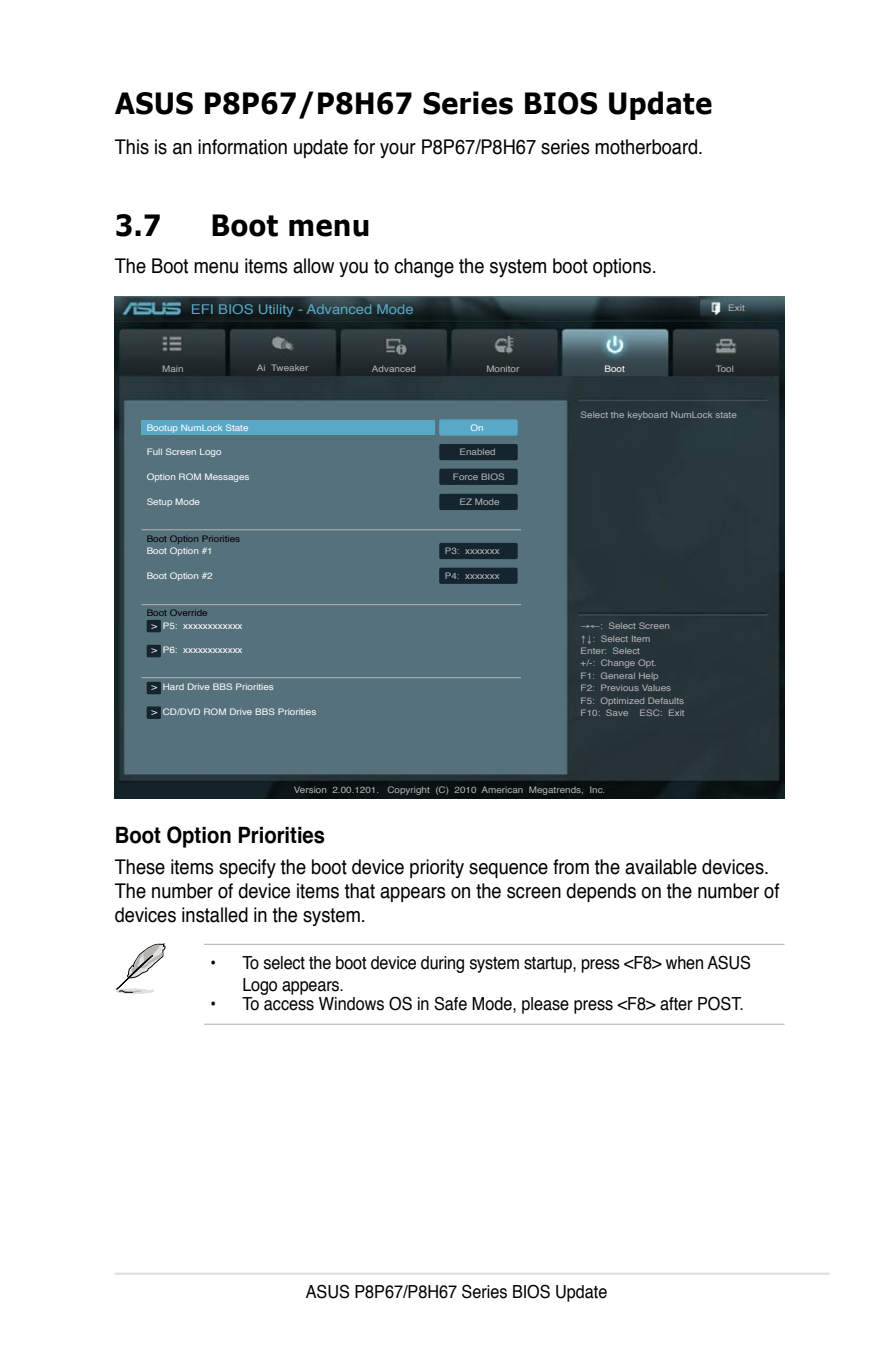
<style>
.page{position:relative;width:893px;height:1346px;background:#fff}
.page>*{position:absolute;margin:0;border:0;box-sizing:border-box;transform-origin:0 0}
.t1{font:700 29.25px "Verdana";color:#000;scale:.9 1}
.t2{font:700 22.5px "Helvetica";color:#000;scale:.9 1}
.t3{font:20.25px/24.3px "Helvetica";color:#000;scale:.9 1}
.t4{font:18px/21.6px "Helvetica";color:#000;scale:.9 1}
.t5{font:13.5px "Helvetica";color:#5aa8c7;scale:1.1 1}
.t6{font:9px/12.4px "Helvetica";color:#b5b5b6;scale:1.1 1}
.t7{font:9px "Helvetica";color:#fff;scale:1.1 1}
.t8{font:9px "Helvetica";color:#000;scale:1.1 1}
</style>
<div class="page">
<hr style="left:115px;top:1272px;width:714px;height:3px;background:#e1e0df">
<img style="left:115px;top:296px;width:669px;height:503px">
<div style="left:141px;top:420px;width:293px;height:14px;background:#5aa8c7"></div>
<div style="left:439px;top:444px;width:79px;height:16px;background:#152530;border-radius:2px"></div>
<div style="left:439px;top:494px;width:79px;height:16px;background:#152530;border-radius:2px"></div>
<div style="left:439px;top:469px;width:79px;height:16px;background:#152530;border-radius:2px"></div>
<div style="left:439px;top:543px;width:79px;height:16px;background:#152530;border-radius:2px"></div>
<hr style="left:141px;top:529px;width:380px;height:1px;background:#b5b5b6">
<hr style="left:141px;top:604px;width:380px;height:1px;background:#b5b5b6">
<div style="left:147px;top:706px;width:14px;height:13px;background:#152530"></div>
<div style="left:439px;top:419px;width:79px;height:17px;background:#5aa8c7;border-radius:2px"></div>
<div style="left:439px;top:568px;width:79px;height:16px;background:#152530;border-radius:2px"></div>
<div style="left:147px;top:682px;width:14px;height:12px;background:#152530"></div>
<div style="left:147px;top:645px;width:14px;height:12px;background:#152530"></div>
<div style="left:147px;top:620px;width:14px;height:12px;background:#152530"></div>
<hr style="left:141px;top:677px;width:380px;height:1px;background:#b5b5b6">
<hr style="left:204px;top:944px;width:580px;height:1px;background:#b5b5b6">
<hr style="left:204px;top:1023px;width:580px;height:2px;background:#b5b5b6">
<svg style="left:116px;top:943px;width:50px;height:51px"></svg>
<h1 class="t1" style="left:115px;top:85px;width:666px">ASUS P8P67/P8H67 Series BIOS Update</h1>
<h3 class="t3" style="left:115px;top:136px;width:655px">This is an information update for your P8P67/P8H67 series motherboard.</h3>
<h1 class="t1" style="left:115px;top:207px;width:54px">3.7</h1>
<h1 class="t1" style="left:210px;top:207px;width:179px">Boot menu</h1>
<h3 class="t3" style="left:115px;top:255px;width:604px">The Boot menu items allow you to change the system boot options.</h3>
<h3 class="t5" style="left:191px;top:300px;width:204px">EFI BIOS Utility - Advanced Mode</h3>
<p class="t6" style="left:728px;top:303px;width:17px">Exit</p>
<p class="t6" style="left:162px;top:363px;width:21px">Main</p>
<p class="t6" style="left:257px;top:362px;width:48px">Ai Tweaker</p>
<p class="t6" style="left:372px;top:363px;width:42px">Advanced</p>
<p class="t6" style="left:486px;top:363px;width:32px">Monitor</p>
<p class="t7" style="left:604px;top:362px;width:20px">Boot</p>
<p class="t6" style="left:716px;top:363px;width:18px">Tool</p>
<p class="t7" style="left:147px;top:421px;width:94px">Bootup NumLock State</p>
<p class="t7" style="left:470px;top:421px;width:14px">On</p>
<p class="t7" style="left:147px;top:446px;width:70px">Full Screen Logo</p>
<p class="t6" style="left:459px;top:446px;width:35px">Enabled</p>
<p class="t7" style="left:147px;top:471px;width:95px">Option ROM Messages</p>
<p class="t6" style="left:453px;top:471px;width:49px">Force BIOS</p>
<p class="t7" style="left:147px;top:495px;width:50px">Setup Mode</p>
<p class="t6" style="left:459px;top:496px;width:38px">EZ Mode</p>
<p class="t8" style="left:147px;top:533px;width:87px">Boot Option Priorities</p>
<p class="t7" style="left:147px;top:545px;width:62px">Boot Option #1</p>
<p class="t6" style="left:445px;top:545px;width:52px">P3: xxxxxxx</p>
<p class="t7" style="left:147px;top:570px;width:62px">Boot Option #2</p>
<p class="t6" style="left:445px;top:570px;width:52px">P4: xxxxxxx</p>
<p class="t8" style="left:147px;top:607px;width:57px">Boot Override</p>
<p class="t7" style="left:152px;top:619px;width:84px">&gt; P5: xxxxxxxxxxxx</p>
<p class="t7" style="left:152px;top:644px;width:84px">&gt; P6: xxxxxxxxxxxx</p>
<p class="t7" style="left:152px;top:681px;width:113px">&gt; Hard Drive BBS Priorities</p>
<p class="t7" style="left:152px;top:706px;width:151px">&gt; CD/DVD ROM Drive BBS Priorities</p>
<p class="t6" style="left:581px;top:409px;width:144px">Select the keyboard NumLock state</p>
<p class="t6" style="left:581px;top:620px;width:96px">→←: Select Screen ↑↓: Select Item<br>Enter: Select<br>+/-: Change Opt.<br>F1: General Help<br>F2: Previous Values<br>F5: Optimized Defaults<br>F10: Save ESC: Exit</p>
<p class="t6" style="left:294px;top:784px;width:285px">Version 2.00.1201. Copyright (C) 2010 American Megatrends, Inc.</p>
<h2 class="t2" style="left:115px;top:819px;width:235px">Boot Option Priorities</h2>
<h3 class="t3" style="left:115px;top:855px;width:740px">These items specify the boot device priority sequence from the available devices.<br>The number of device items that appears on the screen depends on the number of devices installed in the system.</h3>
<h3 class="t4" style="left:242px;top:953px;width:567px;text-indent:-32px">• To select the boot device during system startup, press &lt;F8&gt; when ASUS<br>Logo appears.</h3>
<h3 class="t4" style="left:211px;top:993px;width:594px">• To access Windows OS in Safe Mode, please press &lt;F8&gt; after POST.</h3>
<h3 class="t4" style="left:306px;top:1281px;width:337px">ASUS P8P67/P8H67 Series BIOS Update</h3>
</div>
